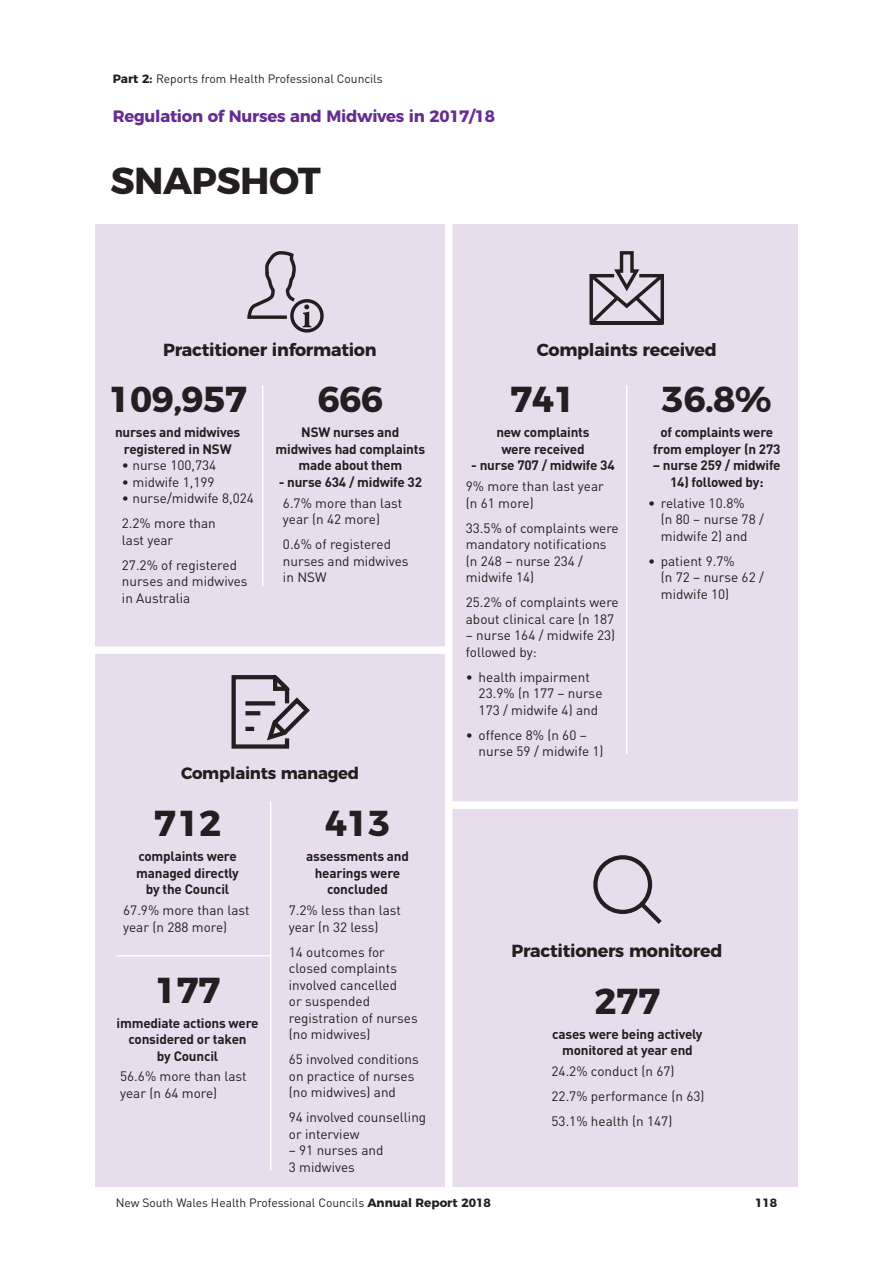
<style>
.page{position:relative;width:893px;height:1263px;background:#fff}
.page>*{position:absolute;margin:0;border:0;box-sizing:border-box;transform-origin:0 0}
._2018_Headline{font:700 37.5px "Montserrat";letter-spacing:-.015em;color:#231f20}
.Big_Number{font:700 36px "Montserrat";letter-spacing:-.015em;color:#231f20}
._2018_Headline-2{font:700 17.55px "Montserrat";letter-spacing:-.015em;color:#231f20}
.SUBHEAD_Occu{font:700 16.5px "Montserrat";letter-spacing:-.015em;color:#662d91}
.SUBHEAD_Occu-2{font:700 16.5px "Montserrat";letter-spacing:-.015em;color:#231f20}
.BODY{font:13.5px/16.5px "DIN";color:#231f20}
.Sub_Sub{font:700 13.5px/16.5px "DIN";letter-spacing:-.015em;color:#231f20;text-align:center}
.Graphic_bold{font:700 13.5px/16.5px "DIN";letter-spacing:-.015em;color:#231f20;text-align:center}
.t1{font:12px "DIN";color:#231f20}
.t2{font:700 12px "Montserrat";color:#231f20}
.s1{font-family:"Montserrat";font-weight:700}
</style>
<div class="page">
<div style="left:95px;top:224px;width:702px;height:962px;background:#e7dded"></div>
<div style="left:71px;top:646px;width:378px;height:8px;background:#fff"></div>
<div style="left:445px;top:801px;width:377px;height:8px;background:#fff"></div>
<div style="left:445px;top:217px;width:7px;height:974px;background:#fff"></div>
<svg style="left:589px;top:251px;width:75px;height:74px"></svg>
<hr style="left:626px;top:385px;width:1px;height:369px;background:#fff">
<svg style="left:231px;top:674px;width:79px;height:75px"></svg>
<hr style="left:270px;top:801px;width:1px;height:369px;background:#fff">
<hr style="left:116px;top:955px;width:155px;height:1px;background:#fff">
<svg style="left:634px;top:897px;width:28px;height:27px"></svg>
<div style="left:593px;top:855px;width:59px;height:59px;border:4px solid #231f20;border-radius:50%"></div>
<hr style="left:262px;top:385px;width:1px;height:201px;background:#fff">
<svg style="left:247px;top:251px;width:77px;height:82px"></svg>
<p class="t1" style="left:113px;top:71px;width:272px"><span class="s1">Part 2:</span> Reports from Health Professional Councils</p>
<p class="SUBHEAD_Occu" style="left:113px;top:103px;width:384px">Regulation of Nurses and Midwives in 2017/18</p>
<p class="_2018_Headline" style="left:111px;top:149px;width:212px">SNAPSHOT</p>
<p class="_2018_Headline-2" style="left:163px;top:335px;width:215px">Practitioner information</p>
<p class="Big_Number" style="left:108px;top:370px;width:140px">109,957</p>
<p class="Sub_Sub" style="left:115px;top:423px;width:127px">nurses and midwives registered in NSW</p>
<p class="BODY" style="left:122px;top:457px;width:96px">• nurse 100,734</p>
<p class="BODY" style="left:122px;top:473px;width:94px">• midwife 1,199</p>
<p class="BODY" style="left:122px;top:490px;width:133px">• nurse/midwife 8,024</p>
<p class="BODY" style="left:122px;top:515px;width:95px">2.2% more than last year</p>
<p class="BODY" style="left:122px;top:556px;width:127px">27.2% of registered nurses and midwives in Australia</p>
<p class="Big_Number" style="left:318px;top:370px;width:67px">666</p>
<p class="Sub_Sub" style="left:276px;top:423px;width:151px">NSW nurses and midwives had complaints made about them</p>
<p class="Sub_Sub" style="left:279px;top:473px;width:145px">- nurse 634 / midwife 32</p>
<p class="BODY" style="left:283px;top:494px;width:121px">6.7% more than last year (n 42 more)</p>
<p class="BODY" style="left:283px;top:536px;width:127px">0.6% of registered nurses and midwives in NSW</p>
<p class="SUBHEAD_Occu-2" style="left:181px;top:760px;width:180px">Complaints managed</p>
<p class="Big_Number" style="left:154px;top:794px;width:69px">712</p>
<p class="Sub_Sub" style="left:136px;top:847px;width:104px">complaints were managed directly by the Council</p>
<p class="BODY" style="left:123px;top:902px;width:128px">67.9% more than last year (n 288 more)</p>
<p class="Big_Number" style="left:325px;top:794px;width:67px">413</p>
<p class="Sub_Sub" style="left:306px;top:847px;width:104px">assessments and hearings were concluded</p>
<p class="BODY" style="left:289px;top:902px;width:113px">7.2% less than last year (n 32 less)</p>
<p class="BODY" style="left:289px;top:943px;width:130px">14 outcomes for closed complaints involved cancelled<br>or suspended registration of nurses (no midwives)</p>
<p class="BODY" style="left:289px;top:1051px;width:132px">65 involved conditions on practice of nurses (no midwives) and</p>
<p class="BODY" style="left:289px;top:1109px;width:139px">94 involved counselling or interview</p>
<p class="BODY" style="left:289px;top:1142px;width:96px">– 91 nurses and<br>3 midwives</p>
<p class="Big_Number" style="left:155px;top:960px;width:67px">177</p>
<p class="Sub_Sub" style="left:117px;top:1014px;width:144px">immediate actions were considered or taken<br>by Council</p>
<p class="BODY" style="left:120px;top:1068px;width:128px">56.6% more than last year (n 64 more)</p>
<p class="_2018_Headline-2" style="left:537px;top:335px;width:181px">Complaints received</p>
<p class="Big_Number" style="left:510px;top:370px;width:67px">741</p>
<p class="Sub_Sub" style="left:496px;top:423px;width:95px">new complaints were received</p>
<p class="Sub_Sub" style="left:471px;top:456px;width:145px">- nurse 707 / midwife 34</p>
<p class="BODY" style="left:466px;top:478px;width:139px">9% more than last year (n 61 more)</p>
<p class="BODY" style="left:466px;top:519px;width:154px">33.5% of complaints were mandatory notifications (n 248 – nurse 234 / midwife 14)</p>
<p class="BODY" style="left:466px;top:594px;width:154px">25.2% of complaints were about clinical care (n 187</p>
<p class="BODY" style="left:466px;top:627px;width:151px">– nurse 164 / midwife 23) followed by:</p>
<p class="BODY" style="left:479px;top:668px;width:125px;text-indent:-13px">• health impairment<br>23.9% (n 177 – nurse<br>173 / midwife 4) and</p>
<p class="BODY" style="left:479px;top:726px;width:126px;text-indent:-13px">• offence 8% (n 60 – nurse 59 / midwife 1)</p>
<p class="Big_Number" style="left:662px;top:370px;width:112px">36.8%</p>
<p class="Graphic_bold" style="left:653px;top:423px;width:129px">of complaints were from employer (n 273</p>
<p class="Graphic_bold" style="left:653px;top:456px;width:129px">– nurse 259 / midwife</p>
<p class="Graphic_bold" style="left:670px;top:473px;width:95px">14) followed by:</p>
<p class="BODY" style="left:661px;top:494px;width:105px;text-indent:-13px">• relative 10.8%<br>(n 80 – nurse 78 / midwife 2) and</p>
<p class="BODY" style="left:661px;top:552px;width:105px;text-indent:-13px">• patient 9.7%<br>(n 72 – nurse 62 / midwife 10)</p>
<p class="_2018_Headline-2" style="left:512px;top:937px;width:212px">Practitioners monitored</p>
<p class="Big_Number" style="left:594px;top:971px;width:68px">277</p>
<p class="Sub_Sub" style="left:552px;top:1025px;width:152px">cases were being actively monitored at year end</p>
<p class="BODY" style="left:552px;top:1062px;width:125px">24.2% conduct (n 67)</p>
<p class="BODY" style="left:552px;top:1087px;width:154px">22.7% performance (n 63)</p>
<p class="BODY" style="left:552px;top:1112px;width:122px">53.1% health (n 147)</p>
<p class="t1" style="left:116px;top:1195px;width:377px">New South Wales Health Professional Councils <span class="s1">Annual Report 2018</span></p>
<p class="t2" style="left:755px;top:1192px;width:24px">118</p>
</div>
